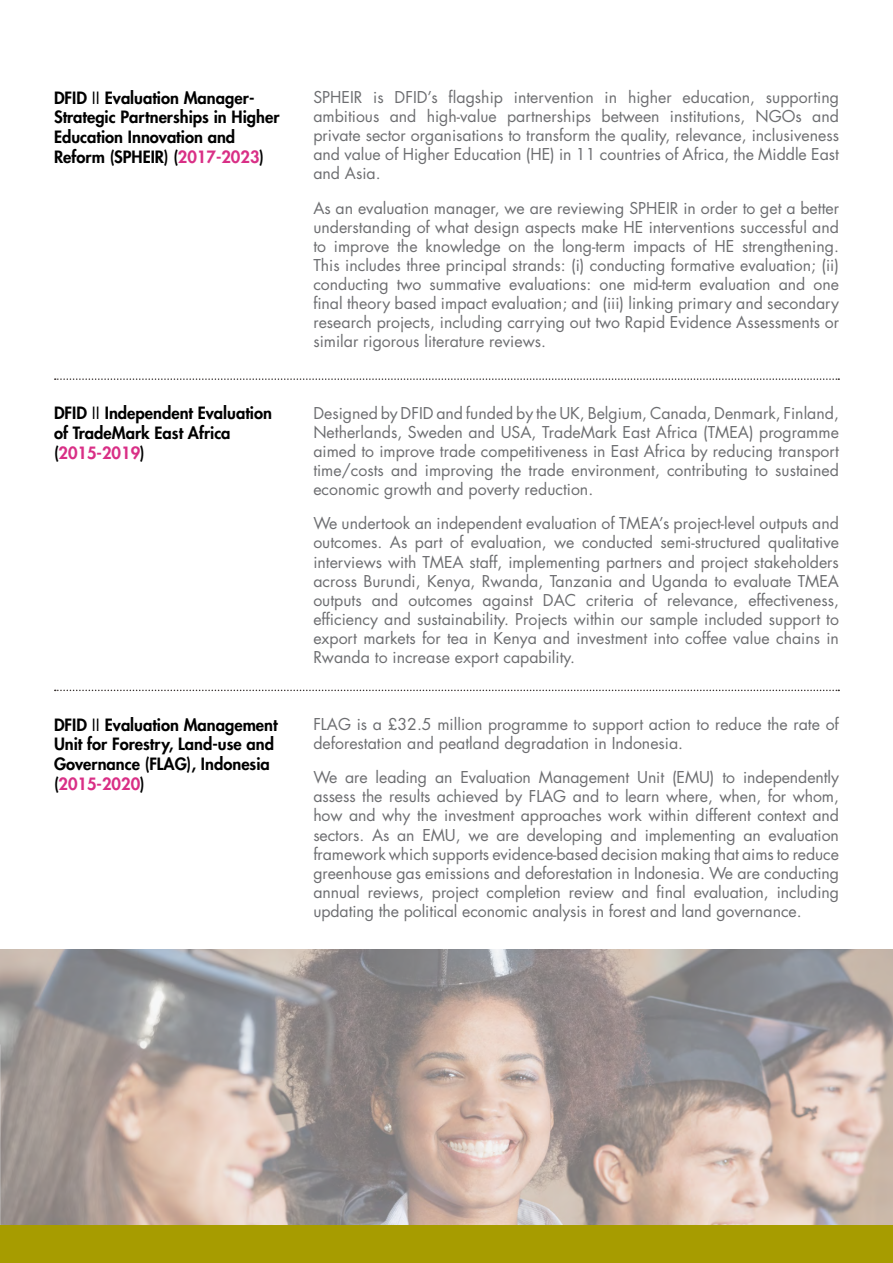
<style>
.page{position:relative;width:893px;height:1263px;background:#fff}
.page>*{position:absolute;margin:0;border:0;box-sizing:border-box;transform-origin:0 0}
.t1{font:800 16.5px/19.8px "Futura Std";color:#000}
.t2{font:800 16.5px "Futura Std";color:#d92f86}
.t3{font:15.9px/19px "Futura Std";color:#6d6e71;text-align:justify}
.s1{font-weight:400}
.s2{color:#d92f86}
.s3{color:#000}
</style>
<div class="page">
<img style="left:0;top:949px;width:893px;height:276px">
<svg style="left:55px;top:378px;width:784px;height:2px"></svg>
<svg style="left:55px;top:690px;width:784px;height:1px"></svg>
<div style="left:0;top:1225px;width:893px;height:38px;background:#a79c00"></div>
<p class="t1" style="left:54px;top:88px;width:227px">DFID <span class="s1">II</span> Evaluation Manager-<br>Strategic Partnerships in Higher<br>Education Innovation and<br>Reform (SPHEIR) (<span class="s2">2017-2023</span>)</p>
<p class="t3" style="left:313px;top:88px;width:527px">SPHEIR is DFID’s flagship intervention in higher education, supporting ambitious and high-value partnerships between institutions, NGOs and private sector organisations to transform the quality, relevance, inclusiveness and value of Higher Education (HE) in 11 countries of Africa, the Middle East and Asia.</p>
<p class="t3" style="left:313px;top:198px;width:527px">As an evaluation manager, we are reviewing SPHEIR in order to get a better understanding of what design aspects make HE interventions successful and to improve the knowledge on the long-term impacts of HE strengthening.<br>This includes three principal strands: (i) conducting formative evaluation; (ii) conducting two summative evaluations: one mid-term evaluation and one final theory based impact evaluation; and (iii) linking primary and secondary research projects, including carrying out two Rapid Evidence Assessments or similar rigorous literature reviews.</p>
<p class="t1" style="left:54px;top:403px;width:220px">DFID <span class="s1">II</span> Independent Evaluation of TradeMark East Africa</p>
<p class="t2" style="left:54px;top:442px;width:92px"><span class="s3">(</span>2015-2019<span class="s3">)</span></p>
<p class="t3" style="left:313px;top:404px;width:527px">Designed by DFID and funded by the UK, Belgium, Canada, Denmark, Finland, Netherlands, Sweden and USA, TradeMark East Africa (TMEA) programme aimed to improve trade competitiveness in East Africa by reducing transport time/costs and improving the trade environment, contributing to sustained economic growth and poverty reduction.</p>
<p class="t3" style="left:313px;top:514px;width:527px">We undertook an independent evaluation of TMEA’s project-level outputs and outcomes. As part of evaluation, we conducted semi-structured qualitative interviews with TMEA staff, implementing partners and project stakeholders across Burundi, Kenya, Rwanda, Tanzania and Uganda to evaluate TMEA outputs and outcomes against DAC criteria of relevance, effectiveness, efficiency and sustainability. Projects within our sample included support to export markets for tea in Kenya and investment into coffee value chains in Rwanda to increase export capability.</p>
<p class="t1" style="left:54px;top:715px;width:225px">DFID <span class="s1">II</span> Evaluation Management<br>Unit for Forestry, Land-use and<br>Governance (FLAG), Indonesia (<span class="s2">2015-2020</span>)</p>
<p class="t3" style="left:313px;top:715px;width:527px">FLAG is a £32.5 million programme to support action to reduce the rate of deforestation and peatland degradation in Indonesia.</p>
<p class="t3" style="left:313px;top:768px;width:527px">We are leading an Evaluation Management Unit (EMU) to independently assess the results achieved by FLAG and to learn where, when, for whom, how and why the investment approaches work within different context and sectors. As an EMU, we are developing and implementing an evaluation framework which supports evidence-based decision making that aims to reduce greenhouse gas emissions and deforestation in Indonesia. We are conducting annual reviews, project completion review and final evaluation, including updating the political economic analysis in forest and land governance.</p>
</div>
